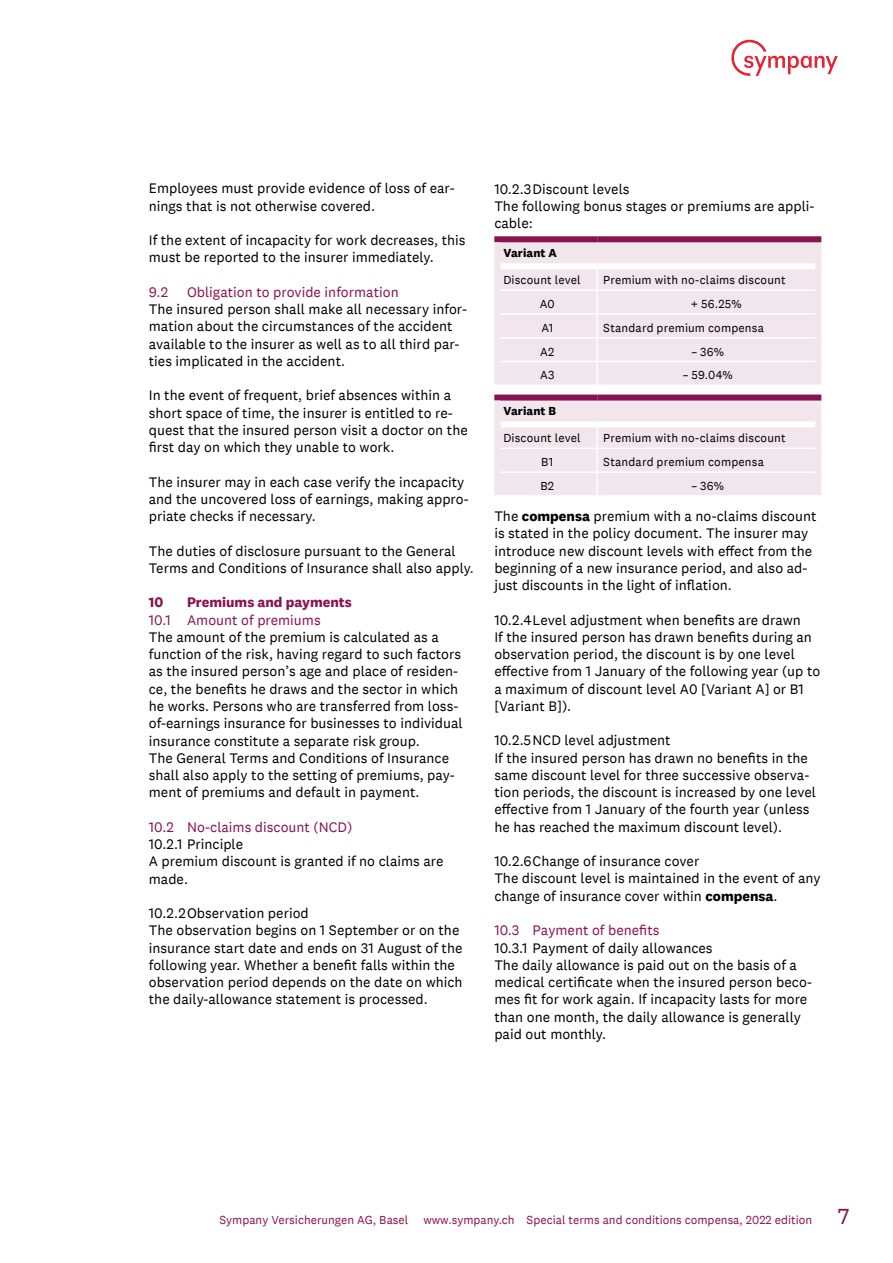
<style>
.page{position:relative;width:893px;height:1263px;background:#fff}
.page>*{position:absolute;margin:0;border:0;box-sizing:border-box;transform-origin:0 0}
.t1{font:14.25px/17.2px "National 2";color:#000}
.t2{font:14.25px "National 2";color:#891350}
.t3{font:700 14.25px "National 2";color:#891350}
.t4{font:12px "National 2";letter-spacing:.01em;color:#000}
.t5{font:12px "National 2";color:#891350}
.t6{font:700 12px "National 2";letter-spacing:.01em;color:#000}
.s1{font-weight:700}
.s2{font-size:22.5px}
</style>
<div class="page">
<svg style="left:731px;top:40px;width:107px;height:36px"></svg>
<div style="left:500px;top:242px;width:315px;height:143px;background:#f1e6eb"></div>
<div style="left:815px;top:242px;width:6px;height:24px;background:#f1e6eb"></div>
<div style="left:815px;top:266px;width:6px;height:24px;background:#f1e6eb"></div>
<div style="left:815px;top:290px;width:6px;height:24px;background:#f1e6eb"></div>
<div style="left:815px;top:314px;width:6px;height:24px;background:#f1e6eb"></div>
<div style="left:815px;top:338px;width:6px;height:23px;background:#f1e6eb"></div>
<div style="left:815px;top:361px;width:6px;height:24px;background:#f1e6eb"></div>
<hr style="left:596px;top:269px;width:2px;height:20px;background:#fff">
<hr style="left:500px;top:289px;width:97px;height:2px;background:#fff">
<hr style="left:597px;top:289px;width:218px;height:2px;background:#fff">
<hr style="left:596px;top:291px;width:2px;height:22px;background:#fff">
<hr style="left:500px;top:313px;width:97px;height:2px;background:#fff">
<hr style="left:597px;top:313px;width:218px;height:2px;background:#fff">
<hr style="left:596px;top:315px;width:2px;height:22px;background:#fff">
<hr style="left:500px;top:337px;width:97px;height:1px;background:#fff">
<hr style="left:597px;top:337px;width:218px;height:1px;background:#fff">
<hr style="left:596px;top:338px;width:2px;height:23px;background:#fff">
<hr style="left:500px;top:361px;width:97px;height:1px;background:#fff">
<hr style="left:597px;top:361px;width:218px;height:1px;background:#fff">
<hr style="left:596px;top:362px;width:2px;height:23px;background:#fff">
<div style="left:500px;top:263px;width:97px;height:6px;background:#fff"></div>
<div style="left:597px;top:263px;width:218px;height:6px;background:#fff"></div>
<div style="left:494px;top:236px;width:103px;height:6px;background:#891350"></div>
<div style="left:597px;top:236px;width:224px;height:6px;background:#891350"></div>
<div style="left:494px;top:242px;width:6px;height:24px;background:#f1e6eb"></div>
<div style="left:494px;top:266px;width:6px;height:24px;background:#f1e6eb"></div>
<div style="left:494px;top:290px;width:6px;height:24px;background:#f1e6eb"></div>
<div style="left:494px;top:314px;width:6px;height:24px;background:#f1e6eb"></div>
<div style="left:494px;top:338px;width:6px;height:23px;background:#f1e6eb"></div>
<div style="left:494px;top:361px;width:6px;height:24px;background:#f1e6eb"></div>
<div style="left:500px;top:401px;width:315px;height:94px;background:#f1e6eb"></div>
<div style="left:815px;top:401px;width:6px;height:24px;background:#f1e6eb"></div>
<div style="left:815px;top:425px;width:6px;height:23px;background:#f1e6eb"></div>
<div style="left:815px;top:448px;width:6px;height:24px;background:#f1e6eb"></div>
<div style="left:815px;top:472px;width:6px;height:23px;background:#f1e6eb"></div>
<hr style="left:596px;top:428px;width:2px;height:20px;background:#fff">
<hr style="left:500px;top:448px;width:97px;height:1px;background:#fff">
<hr style="left:597px;top:448px;width:218px;height:1px;background:#fff">
<hr style="left:596px;top:449px;width:2px;height:22px;background:#fff">
<hr style="left:500px;top:471px;width:97px;height:2px;background:#fff">
<hr style="left:597px;top:471px;width:218px;height:2px;background:#fff">
<hr style="left:596px;top:473px;width:2px;height:22px;background:#fff">
<div style="left:500px;top:422px;width:97px;height:6px;background:#fff"></div>
<div style="left:597px;top:422px;width:218px;height:6px;background:#fff"></div>
<div style="left:494px;top:395px;width:103px;height:6px;background:#891350"></div>
<div style="left:597px;top:395px;width:224px;height:6px;background:#891350"></div>
<div style="left:494px;top:401px;width:6px;height:24px;background:#f1e6eb"></div>
<div style="left:494px;top:425px;width:6px;height:23px;background:#f1e6eb"></div>
<div style="left:494px;top:448px;width:6px;height:24px;background:#f1e6eb"></div>
<div style="left:494px;top:472px;width:6px;height:23px;background:#f1e6eb"></div>
<p class="t1" style="left:149px;top:180px;width:307px">Employees must provide evidence of loss of ear&shy;nings that is not otherwise covered.</p>
<p class="t1" style="left:149px;top:231px;width:318px">If the extent of incapacity for work decreases, this must be reported to the insurer immediately.</p>
<p class="t2" style="left:149px;top:283px;width:21px">9.2</p>
<p class="t2" style="left:187px;top:283px;width:213px">Obligation to provide information</p>
<p class="t1" style="left:149px;top:300px;width:320px">The insured person shall make all necessary infor&shy;mation about the circumstances of the accident available to the insurer as well as to all third par&shy;ties implicated in the accident.</p>
<p class="t1" style="left:149px;top:387px;width:320px">In the event of frequent, brief absences within a short space of time, the insurer is entitled to re&shy;quest that the insured person visit a doctor on the first day on which they unable to work.</p>
<p class="t1" style="left:149px;top:473px;width:321px">The insurer may in each case verify the incapacity and the uncovered loss of earnings, making appro&shy;priate checks if necessary.</p>
<p class="t1" style="left:149px;top:542px;width:327px">The duties of disclosure pursuant to the General<br>Terms and Conditions of Insurance shall also apply.</p>
<p class="t3" style="left:149px;top:594px;width:16px">10</p>
<p class="t3" style="left:187px;top:594px;width:166px">Premiums and payments</p>
<p class="t2" style="left:149px;top:611px;width:173px">10.1 Amount of premiums</p>
<p class="t1" style="left:149px;top:628px;width:315px">The amount of the premium is calculated as a function of the risk, having regard to such factors as the insured person’s age and place of residen&shy;ce, the benefits he draws and the sector in which he works. Persons who are transferred from loss&shy;of-earnings insurance for businesses to individual insurance constitute a separate risk group.<br>The General Terms and Conditions of Insurance shall also apply to the setting of premiums, pay&shy;ment of premiums and default in payment.</p>
<p class="t2" style="left:149px;top:818px;width:205px">10.2 No-claims discount (NCD)</p>
<p class="t1" style="left:149px;top:835px;width:296px">10.2.1 Principle<br>A premium discount is granted if no claims are made.</p>
<p class="t1" style="left:149px;top:904px;width:315px">10.2.2Observation period<br>The observation begins on 1 September or on the insurance start date and ends on 31 August of the following year. Whether a benefit falls within the observation period depends on the date on which the daily-allowance statement is processed.</p>
<p class="t1" style="left:494px;top:180px;width:322px">10.2.3Discount levels<br>The following bonus stages or premiums are appli&shy;cable:</p>
<p class="t6" style="left:503px;top:246px;width:55px">Variant A</p>
<p class="t4" style="left:503px;top:273px;width:79px">Discount level</p>
<p class="t4" style="left:603px;top:273px;width:184px">Premium with no-claims discount</p>
<p class="t4" style="left:540px;top:297px;width:16px">A0</p>
<p class="t4" style="left:691px;top:297px;width:52px">+ 56.25%</p>
<p class="t4" style="left:541px;top:320px;width:13px">A1</p>
<p class="t4" style="left:603px;top:320px;width:162px">Standard premium compensa</p>
<p class="t4" style="left:540px;top:344px;width:16px">A2</p>
<p class="t4" style="left:691px;top:344px;width:34px">– 36%</p>
<p class="t4" style="left:540px;top:368px;width:16px">A3</p>
<p class="t4" style="left:683px;top:368px;width:51px">– 59.04%</p>
<p class="t6" style="left:503px;top:404px;width:54px">Variant B</p>
<p class="t4" style="left:503px;top:431px;width:79px">Discount level</p>
<p class="t4" style="left:603px;top:431px;width:184px">Premium with no-claims discount</p>
<p class="t4" style="left:541px;top:455px;width:14px">B1</p>
<p class="t4" style="left:603px;top:455px;width:162px">Standard premium compensa</p>
<p class="t4" style="left:540px;top:479px;width:15px">B2</p>
<p class="t4" style="left:691px;top:479px;width:34px">– 36%</p>
<p class="t1" style="left:494px;top:507px;width:324px">The <span class="s1">compensa</span> premium with a no-claims discount is stated in the policy document. The insurer may introduce new discount levels with effect from the beginning of a new insurance period, and also ad&shy;just discounts in the light of inflation.</p>
<p class="t1" style="left:494px;top:611px;width:328px">10.2.4Level adjustment when benefits are drawn<br>If the insured person has drawn benefits during an observation period, the discount is by one level effective from 1 January of the following year (up to a maximum of discount level A0 [Variant A] or B1 [Variant B]).</p>
<p class="t1" style="left:494px;top:732px;width:323px">10.2.5NCD level adjustment<br>If the insured person has drawn no benefits in the same discount level for three successive observa&shy;tion periods, the discount is increased by one level effective from 1 January of the fourth year (unless he has reached the maximum discount level).</p>
<p class="t1" style="left:494px;top:852px;width:328px">10.2.6Change of insurance cover<br>The discount level is maintained in the event of any change of insurance cover within <span class="s1">compensa</span>.</p>
<p class="t2" style="left:494px;top:922px;width:167px">10.3 Payment of benefits</p>
<p class="t1" style="left:494px;top:939px;width:319px">10.3.1 Payment of daily allowances<br>The daily allowance is paid out on the basis of a medical certificate when the insured person beco&shy;mes fit for work again. If incapacity lasts for more than one month, the daily allowance is generally paid out monthly.</p>
<p class="t5" style="left:219px;top:1212px;width:190px">Sympany Versicherungen AG, Basel</p>
<p class="t5" style="left:423px;top:1212px;width:428px">www.sympany.ch Special terms and conditions compensa, 2022 edition <span class="s2">7</span></p>
</div>
